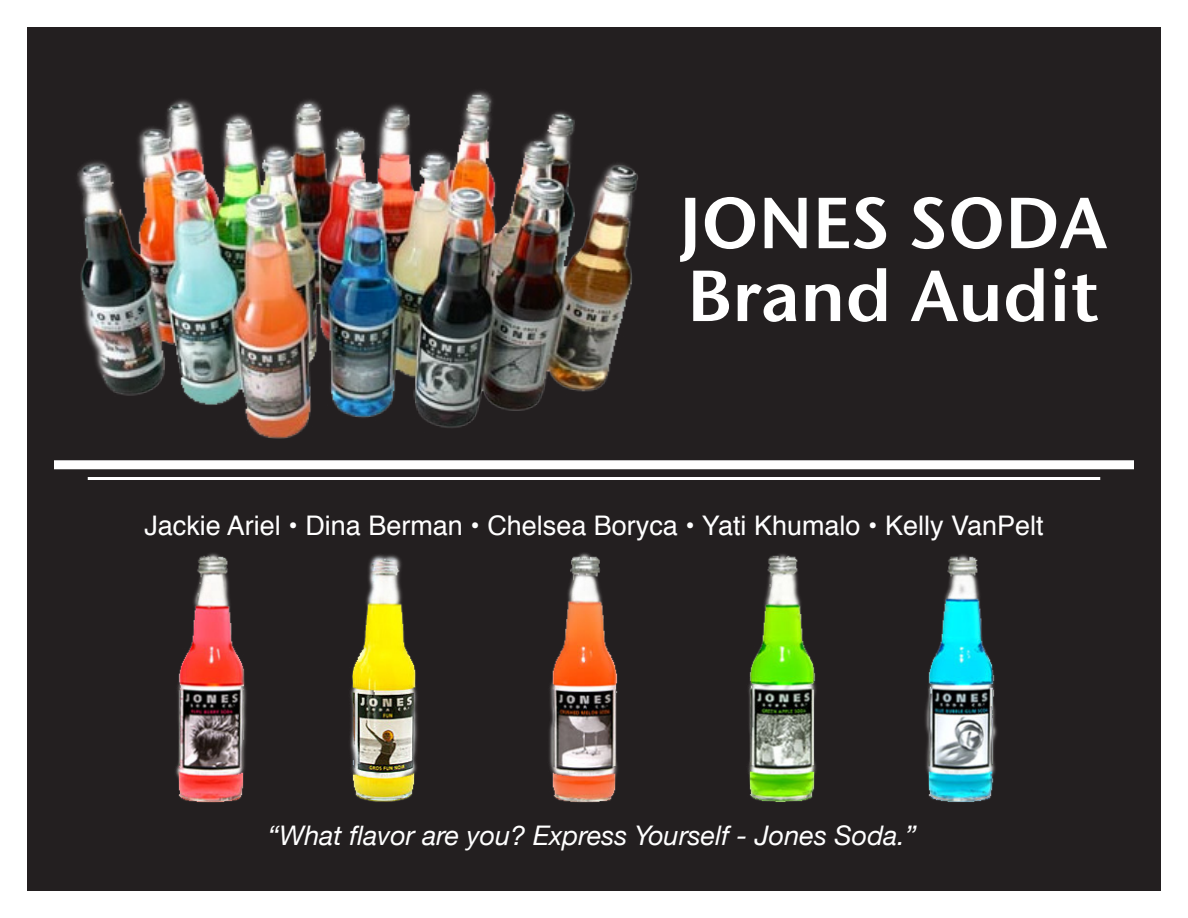
<style>
.page{position:relative;width:1188px;height:918px;background:#fff}
.page>*{position:absolute;margin:0;border:0;box-sizing:border-box;transform-origin:0 0}
.t1{font:72px/72.9px "Stone Sans Sem OSITCTT Semi";color:#fff}
.t2{font:27px "Helvetica";color:#fff}
.t3{font:italic 27px "Helvetica Neue";color:#fff}
</style>
<div class="page">
<div style="left:28px;top:28px;width:1132px;height:862px;background:#231f20"></div>
<img style="left:77px;top:90px;width:561px;height:349px">
<div style="left:54px;top:460px;width:1080px;height:9px;background:#fff"></div>
<hr style="left:88px;top:477px;width:1012px;height:3px;background:#fff">
<img style="left:175px;top:553px;width:72px;height:249px">
<img style="left:350px;top:554px;width:68px;height:248px">
<img style="left:748px;top:554px;width:68px;height:248px">
<img style="left:925px;top:554px;width:72px;height:248px">
<img style="left:549px;top:553px;width:69px;height:249px">
<h1 class="t1" style="left:679px;top:186px;width:430px">JONES SODA<br>Brand Audit</h1>
<p class="t2" style="left:144px;top:503px;width:901px">Jackie Ariel • Dina Berman • Chelsea Boryca • Yati Khumalo • Kelly VanPelt</p>
<p class="t3" style="left:268px;top:819px;width:650px">“What flavor are you? Express Yourself - Jones Soda.”</p>
</div>
